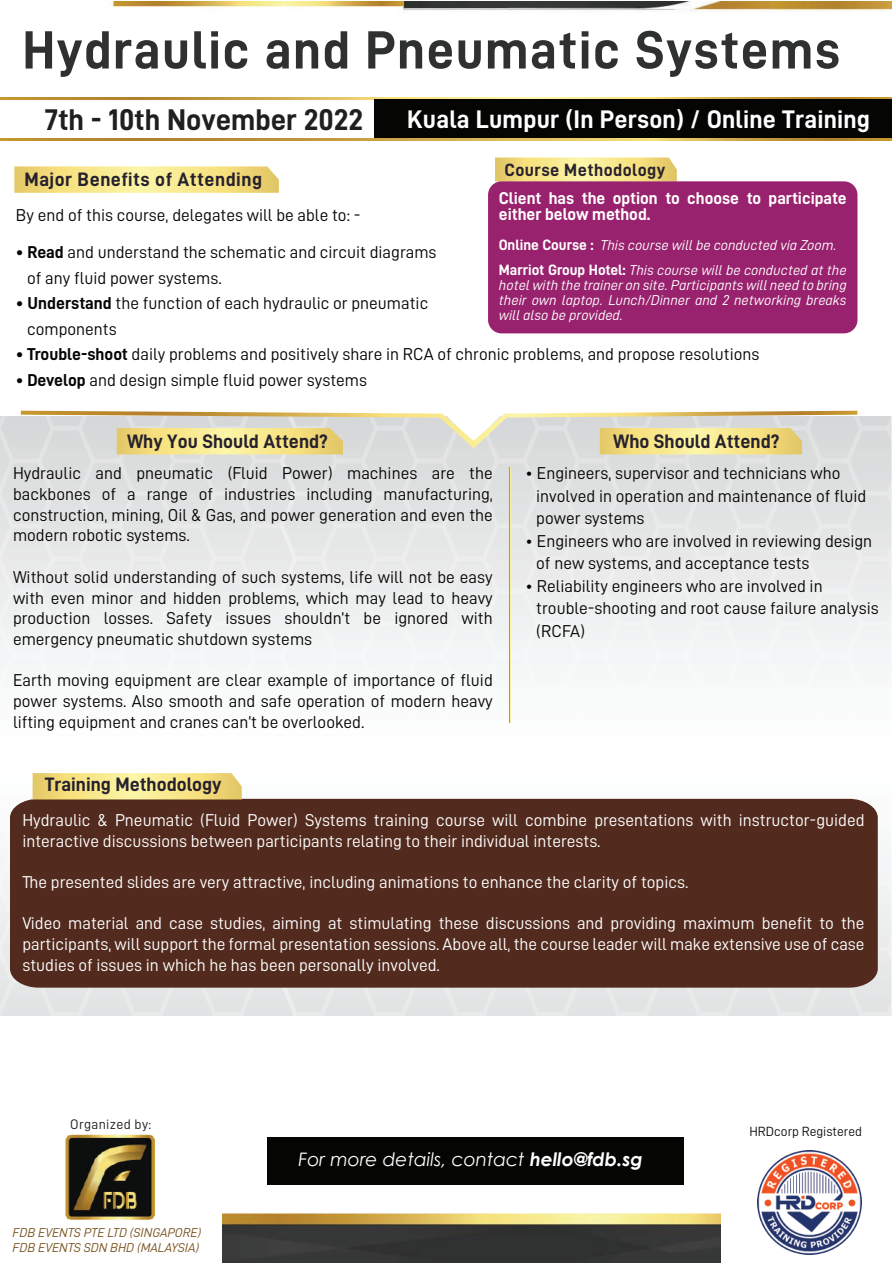
<style>
.page{position:relative;width:893px;height:1263px;background:#fff}
.page>*{position:absolute;margin:0;border:0;box-sizing:border-box;transform-origin:0 0}
.t1{font:54px "D DIN Bold";letter-spacing:.025em;color:#2f3030}
.t2{font:30px "D DIN Bold";color:#201e1e}
.t3{font:25.5px "D DIN Bold";letter-spacing:.005em;color:#fff}
.t4{font:19.5px "D DIN Bold";color:#26212e}
.t5{font:19.5px "D DIN Bold";letter-spacing:.025em;color:#26212e}
.t6{font:italic 18.6px "Century Gothic";color:#fff}
.t7{font:17.7px "D DIN Bold";letter-spacing:.025em;color:#28222f}
.t8{font:17.25px/20.7px "D DIN";color:#050504}
.t9{font:17.25px/20.7px "D DIN";color:#fff}
.t10{font:17.1px/16.4px "D DIN Bold";color:#fff}
.t11{font:14.4px/15px "D DIN Italic";color:#fff}
.t12{font:13.95px "D DIN";letter-spacing:.025em;color:#201e1e}
.t13{font:13.35px "D DIN";color:#0e1110}
.t14{font:12.9px/15.5px "D DIN Italic";color:#7a5420}
.s1{font-family:"D DIN Bold";font-size:15px}
.s2{font-family:"D DIN Bold"}
.s3{font-weight:700}
</style>
<div class="page">
<img style="left:0;top:1px;width:891px;height:1262px">
<svg style="left:14px;top:166px;width:265px;height:27px;background:#f5e28a"></svg>
<img style="left:0;top:417px;width:891px;height:598px">
<svg style="left:509px;top:467px;width:2px;height:255px"></svg>
<svg style="left:21px;top:411px;width:836px;height:43px;background:#e3dbb6"></svg>
<div style="left:0;top:1211px;width:221px;height:52px;background:#fff"></div>
<div style="left:721px;top:1211px;width:170px;height:52px;background:#fff"></div>
<img style="left:47px;top:1114px;width:126px;height:106px">
<img style="left:757px;top:1150px;width:104px;height:104px">
<div style="left:10px;top:799px;width:868px;height:189px;background:#532b1e"></div>
<svg style="left:33px;top:773px;width:209px;height:26px;background:#f4e288"></svg>
<svg style="left:495px;top:158px;width:182px;height:24px;background:#f4e187"></svg>
<div style="left:488px;top:181px;width:369px;height:152px;background:#99226e;border-radius:14px"></div>
<svg style="left:0;top:97px;width:891px;height:2px;background:#d7b55a"></svg>
<div style="left:374px;top:99px;width:517px;height:40px;background:#050504"></div>
<svg style="left:0;top:139px;width:891px;height:1px"></svg>
<div style="left:268px;top:1137px;width:416px;height:47px;background:#050504"></div>
<h1 class="t1" style="left:22px;top:20px;width:819px">Hydraulic and Pneumatic Systems</h1>
<h2 class="t2" style="left:44px;top:103px;width:320px">7th - 10th November 2022</h2>
<h3 class="t3" style="left:407px;top:105px;width:464px">Kuala Lumpur (In Person) / Online Training</h3>
<p class="t7" style="left:504px;top:160px;width:162px">Course Methodology</p>
<p class="t10" style="left:499px;top:189px;width:349px">Client has the option to choose to participate either below method.</p>
<p class="t11" style="left:499px;top:233px;width:349px;line-height:24.6px"><span class="s1">Online Course :</span> This course will be conducted via Zoom.<br><span class="s1">Marriot Group Hotel:</span> This course will be conducted at the</p>
<p class="t11" style="left:499px;top:277px;width:349px;text-align:justify">hotel with the trainer on site. Participants will need to bring their own laptop. Lunch/Dinner and 2 networking breaks will also be provided.</p>
<p class="t5" style="left:25px;top:169px;width:239px">Major Benefits of Attending</p>
<p class="t8" style="left:16px;top:204px;width:346px">By end of this course, delegates will be able to: -</p>
<p class="t8" style="left:27px;top:239px;width:411px;line-height:25.5px;text-indent:-11px"><span class="s2">• Read</span> and understand the schematic and circuit diagrams of any fluid power systems.</p>
<p class="t8" style="left:27px;top:290px;width:403px;line-height:25.5px;text-indent:-11px"><span class="s2">• Understand</span> the function of each hydraulic or pneumatic components</p>
<p class="t8" style="left:16px;top:344px;width:745px"><span class="s2">• Trouble-shoot</span> daily problems and positively share in RCA of chronic problems, and propose resolutions</p>
<p class="t8" style="left:16px;top:369px;width:353px"><span class="s2">• Develop</span> and design simple fluid power systems</p>
<p class="t4" style="left:127px;top:430px;width:202px">Why You Should Attend?</p>
<p class="t8" style="left:13px;top:463px;width:481px;text-align:justify">Hydraulic and pneumatic (Fluid Power) machines are the backbones of a range of industries including manufacturing, construction, mining, Oil &amp; Gas, and power generation and even the modern robotic systems.</p>
<p class="t8" style="left:13px;top:566px;width:481px;text-align:justify">Without solid understanding of such systems, life will not be easy with even minor and hidden problems, which may lead to heavy production losses. Safety issues shouldn’t be ignored with emergency pneumatic shutdown systems</p>
<p class="t8" style="left:13px;top:670px;width:481px;text-align:justify">Earth moving equipment are clear example of importance of fluid power systems. Also smooth and safe operation of modern heavy lifting equipment and cranes can’t be overlooked.</p>
<p class="t4" style="left:45px;top:774px;width:178px">Training Methodology</p>
<p class="t4" style="left:613px;top:430px;width:168px">Who Should Attend?</p>
<p class="t8" style="left:536px;top:462px;width:332px;line-height:22.5px;text-indent:-11px">• Engineers, supervisor and technicians who involved in operation and maintenance of fluid power systems</p>
<p class="t8" style="left:536px;top:529px;width:338px;line-height:22.5px;text-indent:-11px">• Engineers who are involved in reviewing design of new systems, and acceptance tests</p>
<p class="t8" style="left:536px;top:574px;width:344px;line-height:22.5px;text-indent:-11px">• Reliability engineers who are involved in trouble-shooting and root cause failure analysis (RCFA)</p>
<p class="t9" style="left:22px;top:809px;width:844px">Hydraulic &amp; Pneumatic (Fluid Power) Systems training course will combine presentations with instructor-guided interactive discussions between participants relating to their individual interests.</p>
<p class="t9" style="left:22px;top:871px;width:667px">The presented slides are very attractive, including animations to enhance the clarity of topics.</p>
<p class="t9" style="left:22px;top:913px;width:844px;text-align:justify">Video material and case studies, aiming at stimulating these discussions and providing maximum benefit to the participants, will support the formal presentation sessions. Above all, the course leader will make extensive use of case studies of issues in which he has been personally involved.</p>
<p class="t12" style="left:70px;top:1116px;width:82px">Organized by:</p>
<p class="t14" style="left:13px;top:1224px;width:190px">FDB EVENTS PTE LTD (SINGAPORE)<br>FDB EVENTS SDN BHD (MALAYSIA)</p>
<p class="t6" style="left:298px;top:1146px;width:346px">For more details, contact <span class="s3">hello@fdb.sg</span></p>
<p class="t13" style="left:749px;top:1124px;width:114px">HRDcorp Registered</p>
</div>
